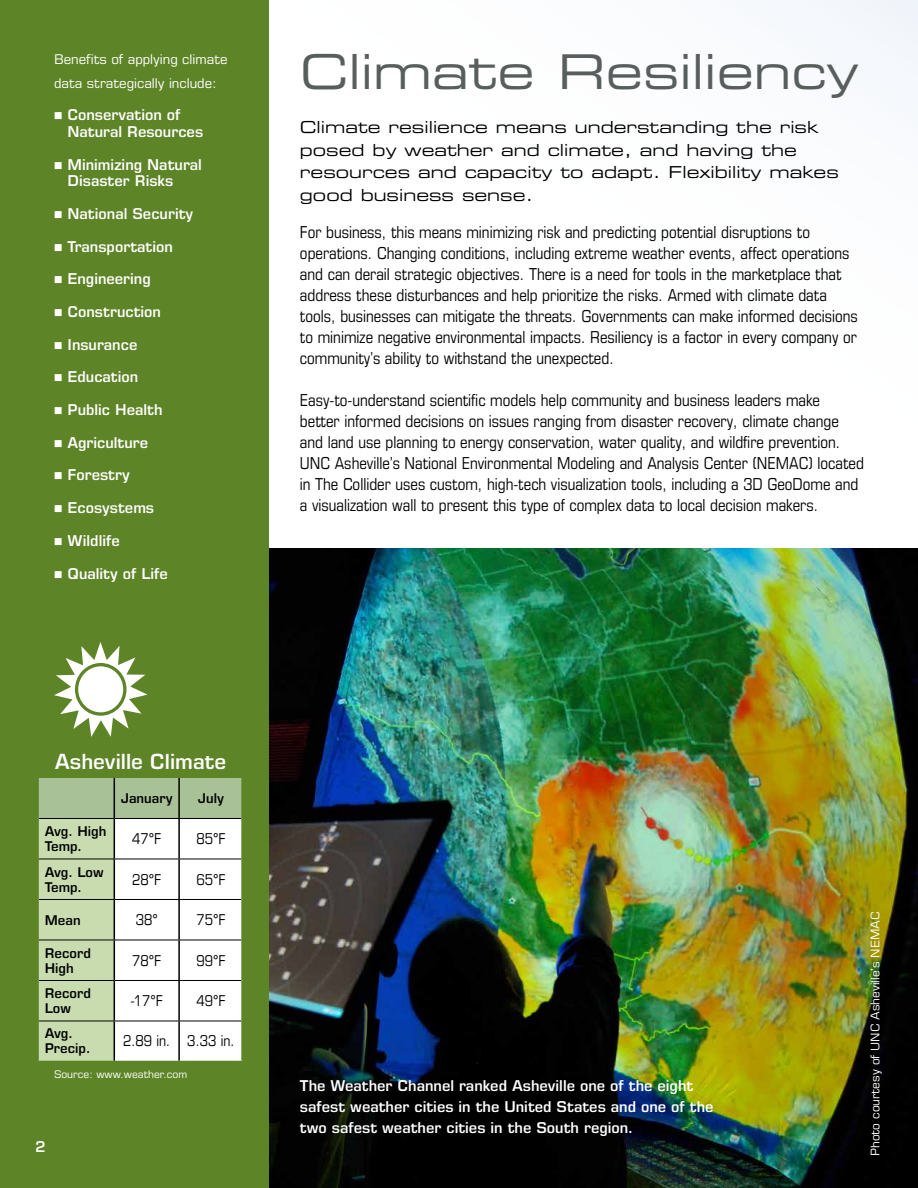
<style>
.page{position:relative;width:918px;height:1188px;background:#fff}
.page>*{position:absolute;margin:0;border:0;box-sizing:border-box;transform-origin:0 0}
.t1{font:48px "Eurostile LT Std Ex 2";color:#585e5c}
.t2{font:600 21px "Eurostile LT Std";color:#fff}
.t3{font:condensed 16.5px/21px "Eurostile LT Std";color:#000}
.t4{font:16.5px/22.5px "Eurostile LT Std Ex 2";color:#000}
.t5{font:600 15px/32.7px "Eurostile LT Std";color:#fff}
.t6{font:condensed 15px "Eurostile LT Std";color:#000}
.t7{font:600 13.5px/15px "Eurostile LT Std";color:#000}
.t8{font:13.5px/24px "Eurostile LT Std";color:#fff}
.t9{font:12px "Eurostile LT Std";color:#fff}
.t10{font:10.5px "Eurostile LT Std";color:#fff}
</style>
<div class="page">
<img style="left:268px;top:549px;width:650px;height:639px">
<div style="left:0;top:0;width:268px;height:1188px;background:#5d8426"></div>
<svg style="left:54px;top:642px;width:94px;height:95px"></svg>
<svg style="left:39px;top:778px;width:202px;height:283px;background:#dee8d4"></svg>
<hr style="left:178px;top:778px;width:2px;height:40px;background:#000">
<hr style="left:114px;top:819px;width:1px;height:40px;background:#000">
<hr style="left:178px;top:819px;width:2px;height:40px;background:#000">
<hr style="left:114px;top:859px;width:1px;height:40px;background:#000">
<hr style="left:178px;top:859px;width:2px;height:40px;background:#000">
<hr style="left:114px;top:900px;width:1px;height:40px;background:#000">
<hr style="left:178px;top:900px;width:2px;height:40px;background:#000">
<hr style="left:114px;top:940px;width:1px;height:40px;background:#000">
<hr style="left:178px;top:940px;width:2px;height:40px;background:#000">
<hr style="left:114px;top:981px;width:1px;height:40px;background:#000">
<hr style="left:178px;top:981px;width:2px;height:40px;background:#000">
<hr style="left:114px;top:1021px;width:1px;height:40px;background:#000">
<hr style="left:178px;top:1021px;width:2px;height:40px;background:#000">
<hr style="left:39px;top:818px;width:75px;height:1px;background:#000">
<hr style="left:114px;top:818px;width:65px;height:1px;background:#000">
<hr style="left:179px;top:818px;width:62px;height:1px;background:#000">
<hr style="left:39px;top:859px;width:75px;height:1px;background:#000">
<hr style="left:114px;top:859px;width:65px;height:1px;background:#000">
<hr style="left:179px;top:859px;width:62px;height:1px;background:#000">
<hr style="left:39px;top:899px;width:75px;height:1px;background:#000">
<hr style="left:114px;top:899px;width:65px;height:1px;background:#000">
<hr style="left:179px;top:899px;width:62px;height:1px;background:#000">
<hr style="left:39px;top:940px;width:75px;height:1px;background:#000">
<hr style="left:114px;top:940px;width:65px;height:1px;background:#000">
<hr style="left:179px;top:940px;width:62px;height:1px;background:#000">
<hr style="left:39px;top:980px;width:75px;height:1px;background:#000">
<hr style="left:114px;top:980px;width:65px;height:1px;background:#000">
<hr style="left:179px;top:980px;width:62px;height:1px;background:#000">
<hr style="left:39px;top:1021px;width:75px;height:1px;background:#000">
<hr style="left:114px;top:1021px;width:65px;height:1px;background:#000">
<hr style="left:179px;top:1021px;width:62px;height:1px;background:#000">
<hr style="left:114px;top:778px;width:1px;height:40px;background:#000">
<p class="t8" style="left:54px;top:47px;width:175px">Benefits of applying climate data strategically include:</p>
<p class="t5" style="left:68px;top:107px;width:137px;line-height:16.5px">Conservation of<br>Natural Resources</p>
<p class="t5" style="left:68px;top:156px;width:136px;line-height:16.5px">Minimizing Natural<br>Disaster Risks</p>
<p class="t5" style="left:68px;top:197px;width:127px">National Security<br>Transportation<br>Engineering<br>Construction<br>Insurance<br>Education<br>Public Health<br>Agriculture<br>Forestry<br>Ecosystems<br>Wildlife<br>Quality of Life</p>
<h1 class="t1" style="left:300px;top:38px;width:560px">Climate Resiliency</h1>
<p class="t4" style="left:300px;top:116px;width:540px">Climate resilience means understanding the risk posed by weather and climate, and having the resources and capacity to adapt. Flexibility makes good business sense.</p>
<p class="t3" style="left:300px;top:222px;width:559px">For business, this means minimizing risk and predicting potential disruptions to operations. Changing conditions, including extreme weather events, affect operations and can derail strategic objectives. There is a need for tools in the marketplace that address these disturbances and help prioritize the risks. Armed with climate data tools, businesses can mitigate the threats. Governments can make informed decisions to minimize negative environmental impacts. Resiliency is a factor in every company or community’s ability to withstand the unexpected.</p>
<p class="t3" style="left:300px;top:390px;width:565px">Easy-to-understand scientific models help community and business leaders make better informed decisions on issues ranging from disaster recovery, climate change and land use planning to energy conservation, water quality, and wildfire prevention.<br>UNC Asheville’s National Environmental Modeling and Analysis Center (NEMAC) located in The Collider uses custom, high-tech visualization tools, including a 3D GeoDome and a visualization wall to present this type of complex data to local decision makers.</p>
<p class="t2" style="left:55px;top:748px;width:173px">Asheville Climate</p>
<p class="t7" style="left:121px;top:790px;width:53px">January</p>
<p class="t7" style="left:198px;top:790px;width:28px">July</p>
<p class="t7" style="left:45px;top:824px;width:63px">Avg. High<br>Temp.</p>
<p class="t6" style="left:132px;top:830px;width:31px">47°F</p>
<p class="t6" style="left:196px;top:830px;width:31px">85°F</p>
<p class="t7" style="left:45px;top:864px;width:60px">Avg. Low<br>Temp.</p>
<p class="t6" style="left:132px;top:871px;width:31px">28°F</p>
<p class="t6" style="left:196px;top:871px;width:31px">65°F</p>
<p class="t7" style="left:45px;top:913px;width:37px">Mean</p>
<p class="t6" style="left:136px;top:911px;width:24px">38°</p>
<p class="t6" style="left:196px;top:911px;width:31px">75°F</p>
<p class="t7" style="left:45px;top:945px;width:48px">Record<br>High</p>
<p class="t6" style="left:132px;top:952px;width:31px">78°F</p>
<p class="t6" style="left:196px;top:952px;width:31px">99°F</p>
<p class="t7" style="left:45px;top:986px;width:48px">Record<br>Low</p>
<p class="t6" style="left:130px;top:992px;width:34px">-17°F</p>
<p class="t6" style="left:196px;top:992px;width:31px">49°F</p>
<p class="t7" style="left:45px;top:1026px;width:47px">Avg.<br>Precip.</p>
<p class="t6" style="left:123px;top:1032px;width:113px">2.89 in. 3.33 in.</p>
<p class="t10" style="left:54px;top:1068px;width:135px">Source: www.weather.com</p>
<p class="t5" style="left:36px;top:1131px;width:12px">2</p>
<p class="t5" style="left:300px;top:1075px;width:415px;line-height:21px">The Weather Channel ranked Asheville one of the eight safest weather cities in the United States and one of the two safest weather cities in the South region.</p>
<p class="t9" style="left:868px;top:1156px;width:246px;rotate:-90deg">Photo courtesy of UNC Asheville’s NEMAC</p>
</div>
